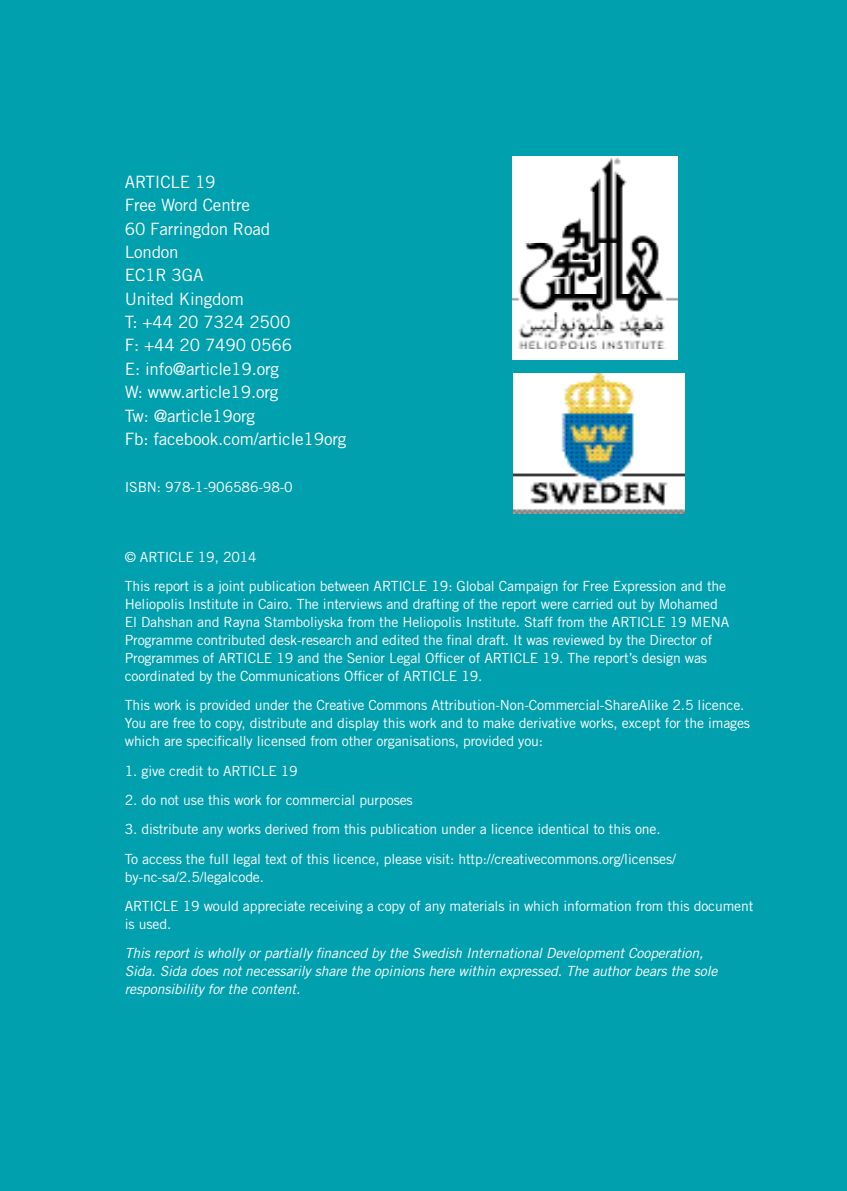
<style>
.page{position:relative;width:847px;height:1191px;background:#fff}
.page>*{position:absolute;margin:0;border:0;box-sizing:border-box;transform-origin:0 0}
.t1{font:17px/23.4px "Trade Gothic LT Std";letter-spacing:-.01em;color:#fff}
.t2{font:14px/18px "Trade Gothic LT Std";letter-spacing:-.01em;color:#fff}
.t3{font:italic 14px/29.2px "Trade Gothic LT Std";color:#fff}
.s1{font-style:normal}
</style>
<div class="page">
<div style="left:0;top:0;width:842px;height:1191px;background:#00a0af"></div>
<div style="left:512px;top:156px;width:165px;height:204px;background:#fff"></div>
<img style="left:512px;top:159px;width:165px;height:190px">
<hr style="left:842px;top:0;width:4px;height:1191px;background:#00a0af">
<img style="left:513px;top:373px;width:171px;height:141px">
<p class="t1" style="left:125px;top:170px;width:223px">ARTICLE 19<br>Free Word Centre<br>60 Farringdon Road<br>London<br>EC1R 3GA<br>United Kingdom<br>T: +44 20 7324 2500<br>F: +44 20 7490 0566<br>E: info@article19.org<br>W: www.article19.org<br>Tw: @article19org<br>Fb: facebook.com/article19org</p>
<p class="t2" style="left:125px;top:477px;width:169px">ISBN: 978-1-906586-98-0</p>
<p class="t2" style="left:125px;top:542px;width:603px;line-height:29.4px">© ARTICLE 19, 2014<br>This report is a joint publication between ARTICLE 19: Global Campaign for Free Expression and the</p>
<p class="t2" style="left:125px;top:595px;width:606px">Heliopolis Institute in Cairo. The interviews and drafting of the report were carried out by Mohamed El Dahshan and Rayna Stamboliyska from the Heliopolis Institute. Staff from the ARTICLE 19 MENA Programme contributed desk-research and edited the final draft. It was reviewed by the Director of Programmes of ARTICLE 19 and the Senior Legal Officer of ARTICLE 19. The report’s design was coordinated by the Communications Officer of ARTICLE 19.</p>
<p class="t2" style="left:125px;top:696px;width:626px">This work is provided under the Creative Commons Attribution-Non-Commercial-ShareAlike 2.5 licence.<br>You are free to copy, distribute and display this work and to make derivative works, except for the images which are specifically licensed from other organisations, provided you:</p>
<p class="t2" style="left:125px;top:761px;width:174px">1. give credit to ARTICLE 19</p>
<p class="t2" style="left:125px;top:791px;width:289px">2. do not use this work for commercial purposes</p>
<p class="t2" style="left:125px;top:814px;width:552px;line-height:29.4px">3. distribute any works derived from this publication under a licence identical to this one.<br>To access the full legal text of this licence, please visit: http://creativecommons.org/licenses/</p>
<p class="t2" style="left:125px;top:862px;width:630px;line-height:29.4px">by-nc-sa/2.5/legalcode.<br>ARTICLE 19 would appreciate receiving a copy of any materials in which information from this document</p>
<p class="t3" style="left:125px;top:909px;width:583px"><span class="s1">is used.<br></span>Thisreportiswhollyorpartiallyfinanced bythe Swedish InternationalDevelopmentCooperation,</p>
<p class="t3" style="left:125px;top:962px;width:597px;line-height:18px">Sida.Sida doesnotnecessarilyshare the opinionshere within expressed.The authorbearsthe sole responsibilityforthe content.</p>
</div>
